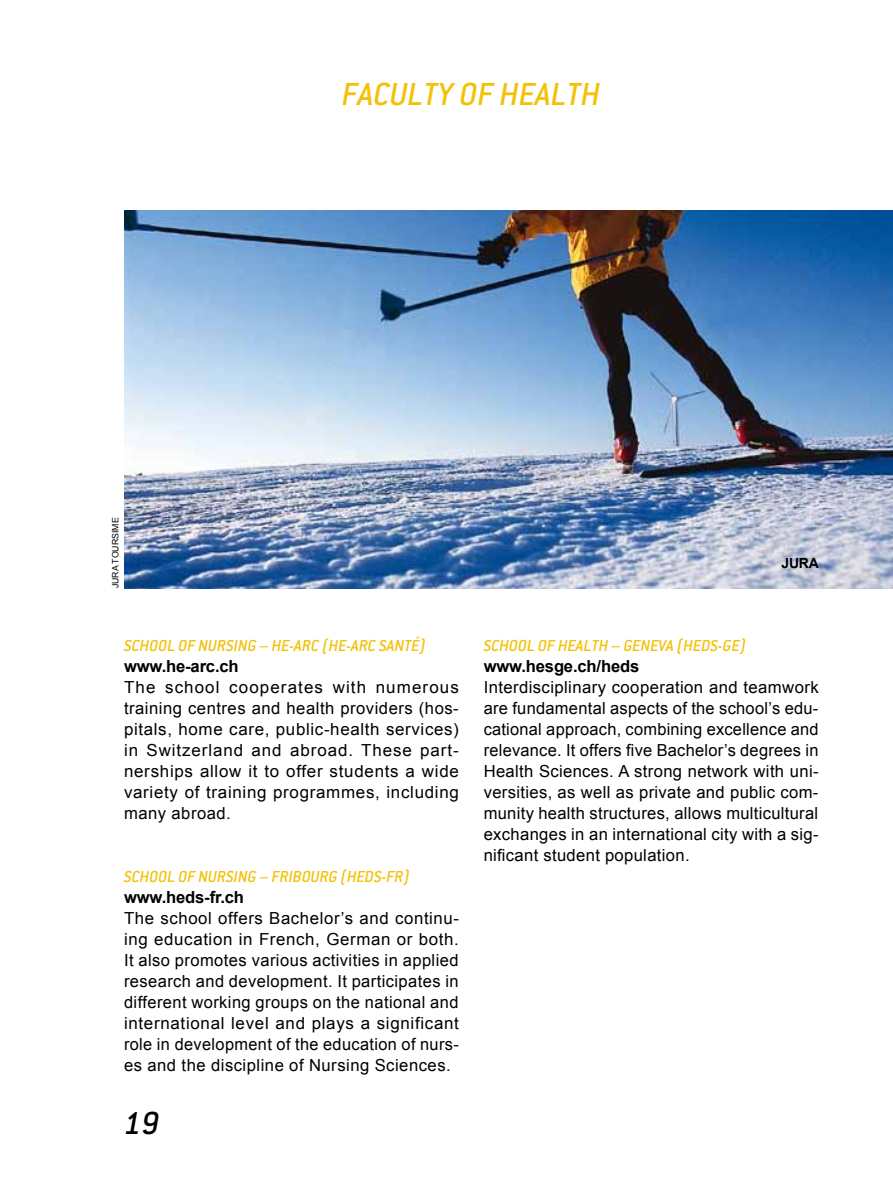
<style>
.page{position:relative;width:893px;height:1191px;background:#fff}
.page>*{position:absolute;margin:0;border:0;box-sizing:border-box;transform-origin:0 0}
.t1{font:italic 500 35px "Conduit ITC";color:#f3c108}
.t2{font:italic 500 35px "Conduit ITC";color:#000}
.t3{font:italic 500 17.5px "Conduit ITC";color:#f3c108}
.t4{font:16.62px/21px "Arial";letter-spacing:.03em;color:#000;text-align:justify}
.t5{font:700 16.62px "Arial";letter-spacing:-.01em;color:#000}
.t6{font:700 14px "Arial";color:#000}
.t7{font:8.75px "Arial";color:#000}
</style>
<div class="page">
<img style="left:124px;top:210px;width:769px;height:378px">
<p class="t7" style="left:110px;top:588px;width:71px;rotate:-90deg">juratoursime</p>
<h1 class="t1" style="left:342px;top:74px;width:260px">FACULTY OF HEALTH</h1>
<p class="t6" style="left:781px;top:554px;width:29px">jura</p>
<p class="t3" style="left:124px;top:636px;width:303px">SCHOOL OF NURSING – HE-ARC (HE-ARC SA NTÉ)</p>
<p class="t5" style="left:124px;top:655px;width:116px">www.he-arc.ch</p>
<p class="t4" style="left:124px;top:677px;width:336px">The school cooperates with numerous training centres and health providers (hos&shy;pitals, home care, public-health services) in Switzerland and abroad. These part&shy;nerships allow it to offer students a wide variety of training programmes, including many abroad.</p>
<p class="t3" style="left:124px;top:867px;width:287px">SCHOOL OF NURSING – FRIBOURG (HEDS-FR)</p>
<p class="t5" style="left:124px;top:886px;width:122px">www.heds-fr.ch</p>
<p class="t4" style="left:124px;top:908px;width:336px">The school offers Bachelor’s and continu&shy;ing education in French, German or both.<br>It also promotes various activities in applied research and development. It participates in different working groups on the national and international level and plays a significant role in development of the education of nurs&shy;es and the discipline of Nursing Sciences.</p>
<h1 class="t2" style="left:124px;top:1103px;width:37px">19</h1>
<p class="t3" style="left:484px;top:636px;width:264px">SCHOOL OF HEALTH – GENEVA (HEDS-GE)</p>
<p class="t5" style="left:484px;top:655px;width:157px">www.hesge.ch/heds</p>
<p class="t4" style="left:484px;top:677px;width:336px">Interdisciplinary cooperation and teamwork are fundamental aspects of the school’s edu&shy;cational approach, combining excellence and relevance. It offers five Bachelor’s degrees in Health Sciences. A strong network with uni&shy;versities, as well as private and public com&shy;munity health structures, allows multicultural exchanges in an international city with a sig&shy;nificant student population.</p>
</div>
